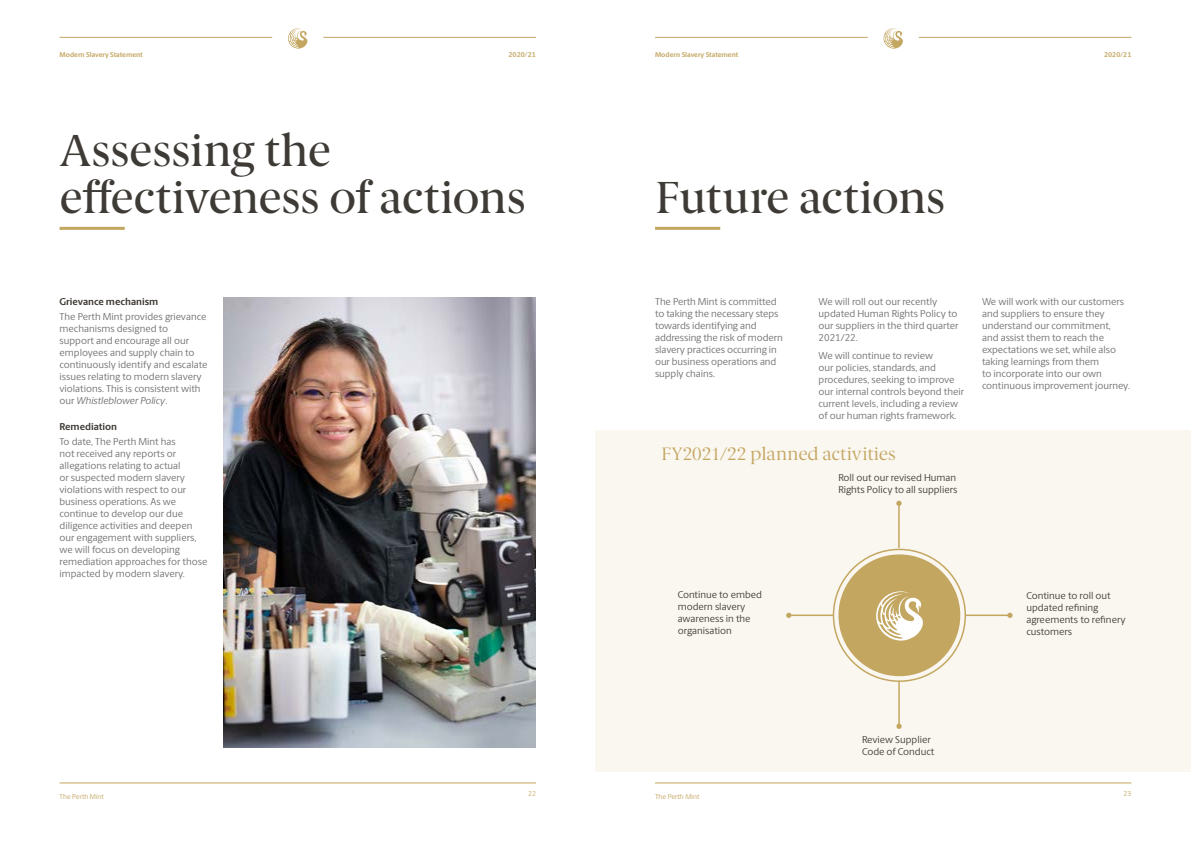
<style>
.page{position:relative;width:1191px;height:842px;background:#fff}
.page>*{position:absolute;margin:0;border:0;box-sizing:border-box;transform-origin:0 0}
.t1{font:500 45px/47px "Berlingske Serif";letter-spacing:-.01em;color:#3e3a35}
.t2{font:18px "Berlingske Serif";letter-spacing:-.005em;color:#c3a660}
.t3{font:10px/12px "Berlingske Sans";color:#6d6e71}
.t4{font:10px/12px "Berlingske Sans";color:#3e3a35}
.t5{font:700 10px "Berlingske Sans";color:#3e3a35}
.t6{font:700 7px "Berlingske Sans";color:#c3a660}
.t7{font:7px "Berlingske Sans";color:#c3a660}
.s1{font-style:italic}
</style>
<div class="page">
<hr style="left:60px;top:782px;width:476px;height:1px;background:#c3a660">
<hr style="left:655px;top:782px;width:476px;height:1px;background:#c3a660">
<hr style="left:60px;top:37px;width:212px;height:1px;background:#c3a660">
<hr style="left:655px;top:37px;width:212px;height:1px;background:#c3a660">
<hr style="left:323px;top:37px;width:213px;height:1px;background:#c3a660">
<hr style="left:918px;top:37px;width:213px;height:1px;background:#c3a660">
<svg style="left:288px;top:28px;width:19px;height:21px"></svg>
<svg style="left:883px;top:28px;width:20px;height:21px"></svg>
<hr style="left:60px;top:227px;width:65px;height:3px;background:#c3a660">
<img style="left:223px;top:298px;width:313px;height:450px">
<hr style="left:655px;top:227px;width:65px;height:3px;background:#c3a660">
<div style="left:595px;top:430px;width:596px;height:341px;background:#faf6f0"></div>
<div style="left:838px;top:554px;width:122px;height:122px;background:#c3a660;border-radius:50%"></div>
<svg style="left:876px;top:591px;width:47px;height:50px"></svg>
<hr style="left:788px;top:614px;width:45px;height:2px;background:#c3a660">
<svg style="left:786px;top:613px;width:5px;height:5px"></svg>
<hr style="left:898px;top:502px;width:1px;height:46px;background:#c3a660">
<svg style="left:896px;top:501px;width:5px;height:5px"></svg>
<hr style="left:965px;top:614px;width:46px;height:2px;background:#c3a660">
<svg style="left:1007px;top:613px;width:5px;height:5px"></svg>
<hr style="left:898px;top:682px;width:1px;height:45px;background:#c3a660">
<svg style="left:896px;top:724px;width:5px;height:5px"></svg>
<p class="t6" style="left:60px;top:50px;width:85px">Modern Slavery Statement</p>
<p class="t6" style="left:508px;top:50px;width:29px">2020/21</p>
<p class="t6" style="left:655px;top:50px;width:85px">Modern Slavery Statement</p>
<p class="t6" style="left:1104px;top:50px;width:29px">2020/21</p>
<h1 class="t1" style="left:60px;top:124px;width:468px">Assessing the effectiveness of actions</h1>
<p class="t5" style="left:60px;top:294px;width:100px">Grievance mechanism</p>
<p class="t3" style="left:60px;top:310px;width:149px">The Perth Mint provides grievance mechanisms designed to<br>support and encourage all our employees and supply chain to continuously identify and escalate issues relating to modern slavery violations. This is consistent with our <span class="s1">Whistleblower Policy</span>.</p>
<p class="t5" style="left:60px;top:419px;width:59px">Remediation</p>
<p class="t3" style="left:60px;top:435px;width:149px">To date, The Perth Mint has<br>not received any reports or allegations relating to actual<br>or suspected modern slavery violations with respect to our business operations. As we continue to develop our due diligence activities and deepen our engagement with suppliers, we will focus on developing remediation approaches for those impacted by modern slavery.</p>
<h1 class="t1" style="left:655px;top:171px;width:292px">Future actions</h1>
<p class="t3" style="left:655px;top:295px;width:129px">The Perth Mint is committed to taking the necessary steps towards identifying and addressing the risk of modern slavery practices occurring in our business operations and supply chains.</p>
<p class="t3" style="left:818px;top:295px;width:141px">We will roll out our recently updated Human Rights Policy to our suppliers in the third quarter<br>2021/22.</p>
<p class="t3" style="left:818px;top:349px;width:147px">We will continue to review<br>our policies, standards, and procedures, seeking to improve our internal controls beyond their current levels, including a review of our human rights framework.</p>
<h2 class="t2" style="left:661px;top:442px;width:236px">FY2021/22 planned activities</h2>
<p class="t4" style="left:838px;top:472px;width:120px">Roll out our revised Human<br>Rights Policy to all suppliers</p>
<p class="t3" style="left:982px;top:295px;width:149px">We will work with our customers and suppliers to ensure they understand our commitment,<br>and assist them to reach the expectations we set, while also taking learnings from them<br>to incorporate into our own continuous improvement journey.</p>
<p class="t4" style="left:677px;top:588px;width:86px">Continue to embed modern slavery awareness in the organisation</p>
<p class="t4" style="left:1026px;top:589px;width:101px">Continue to roll out updated refining agreements to refinery customers</p>
<p class="t4" style="left:862px;top:733px;width:74px">Review Supplier<br>Code of Conduct</p>
<p class="t7" style="left:528px;top:789px;width:9px">22</p>
<p class="t7" style="left:1123px;top:789px;width:9px">23</p>
<p class="t7" style="left:60px;top:792px;width:46px">The Perth Mint</p>
<p class="t7" style="left:655px;top:792px;width:46px">The Perth Mint</p>
</div>
